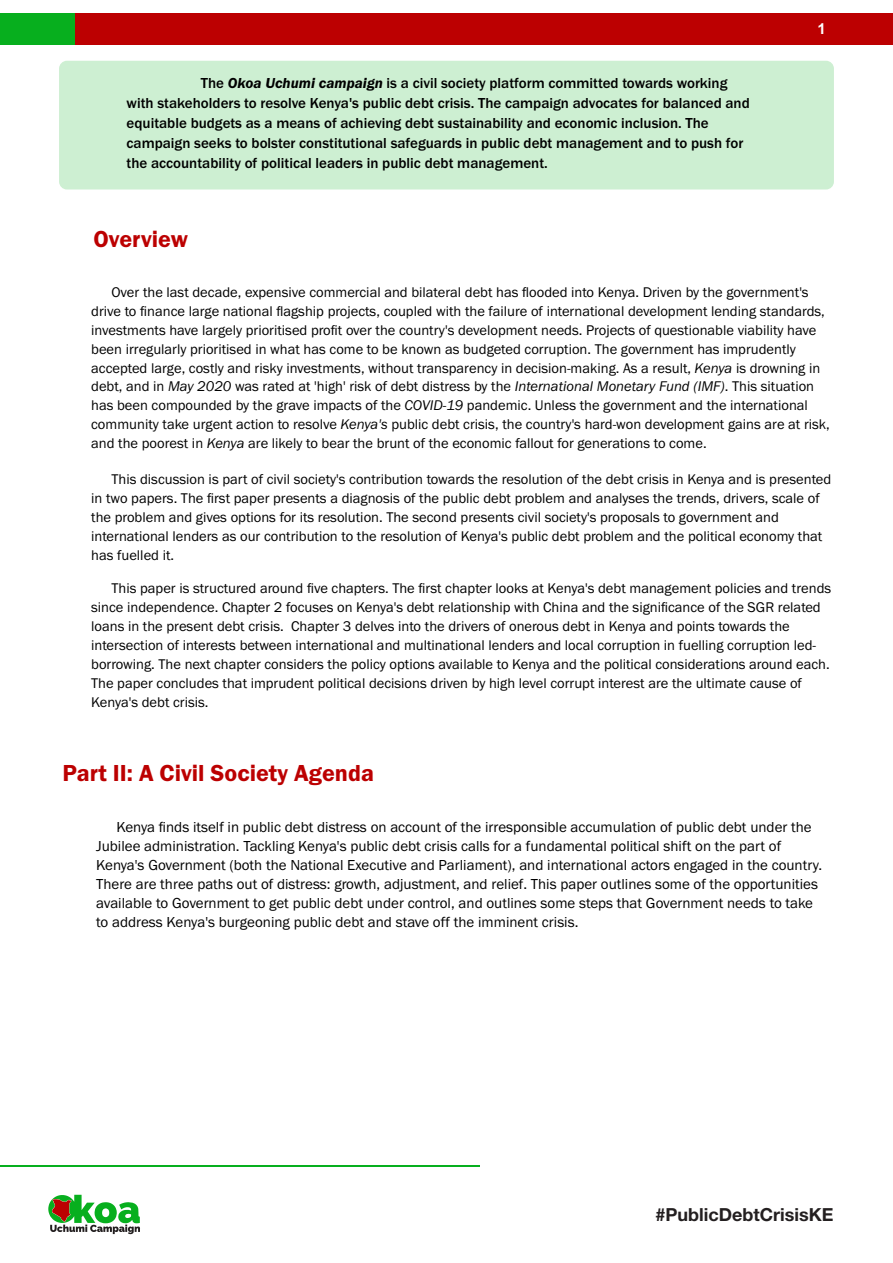
<style>
.page{position:relative;width:893px;height:1263px;background:#fff}
.page>*{position:absolute;margin:0;border:0;box-sizing:border-box;transform-origin:0 0}
.t1{font:600 24px "Franklin Gothic";color:#bc0001}
.t2{font:700 18px "Helvetica Neue";color:#231f20}
.t3{font:15px/18.9px "Franklin Gothic";color:#000}
.t4{font:500 15px/20.1px "Franklin Gothic";color:#000}
.t5{font:700 15px "Arial";color:#fff}
.t6{font:14.55px/18.9px "Franklin Gothic";color:#000}
.s1{font-weight:600;font-style:italic}
.s2{font-style:italic}
</style>
<div class="page">
<div style="left:0;top:13px;width:75px;height:31px;background:#07af1e"></div>
<div style="left:75px;top:13px;width:818px;height:31px;background:#bc0001"></div>
<hr style="left:0;top:1164px;width:480px;height:2px;background:#07af1e">
<div style="left:59px;top:61px;width:775px;height:128px;background:#cdefd2;border-radius:8px"></div>
<svg style="left:48px;top:1195px;width:92px;height:39px"></svg>
<p class="t4" style="left:127px;top:74px;width:625px;text-indent:74px">The <span class="s1">Okoa Uchumi campaign</span> is a civil society platform committed towards working with stakeholders to resolve Kenya's public debt crisis. The campaign advocates for balanced and equitable budgets as a means of achieving debt sustainability and economic inclusion. The campaign seeks to bolster constitutional safeguards in public debt management and to push for the accountability of political leaders in public debt management.</p>
<p class="t5" style="left:818px;top:23px;width:10px">1</p>
<h1 class="t1" style="left:93px;top:230px;width:96px">Overview</h1>
<p class="t6" style="left:91px;top:283px;width:740px;text-indent:20px">Over the last decade, expensive commercial and bilateral debt has flooded into Kenya. Driven by the government's drive to finance large national flagship projects, coupled with the failure of international development lending standards, investments have largely prioritised profit over the country's development needs. Projects of questionable viability have been irregularly prioritised in what has come to be known as budgeted corruption. The government has imprudently accepted large, costly and risky investments, without transparency in decision-making. As a result, <span class="s2">Kenya</span> is drowning in debt, and in <span class="s2">May 2020</span> was rated at 'high' risk of debt distress by the <span class="s2">International Monetary Fund (IMF)</span>. This situation has been compounded by the grave impacts of the <span class="s2">COVID-19</span> pandemic. Unless the government and the international community take urgent action to resolve <span class="s2">Kenya's</span> public debt crisis, the country's hard-won development gains are at risk, and the poorest in <span class="s2">Kenya</span> are likely to bear the brunt of the economic fallout for generations to come.</p>
<p class="t6" style="left:91px;top:471px;width:742px;text-indent:20px">This discussion is part of civil society's contribution towards the resolution of the debt crisis in Kenya and is presented in two papers. The first paper presents a diagnosis of the public debt problem and analyses the trends, drivers, scale of the problem and gives options for its resolution. The second presents civil society's proposals to government and international lenders as our contribution to the resolution of Kenya's public debt problem and the political economy that has fuelled it.</p>
<p class="t6" style="left:91px;top:580px;width:742px;text-indent:20px">This paper is structured around five chapters. The first chapter looks at Kenya's debt management policies and trends since independence. Chapter 2 focuses on Kenya's debt relationship with China and the significance of the SGR related loans in the present debt crisis. Chapter 3 delves into the drivers of onerous debt in Kenya and points towards the intersection of interests between international and multinational lenders and local corruption in fuelling corruption led&shy;borrowing. The next chapter considers the policy options available to Kenya and the political considerations around each.<br>The paper concludes that imprudent political decisions driven by high level corrupt interest are the ultimate cause of Kenya's debt crisis.</p>
<h1 class="t1" style="left:62px;top:764px;width:313px">Part II: A Civil Society Agenda</h1>
<p class="t3" style="left:96px;top:819px;width:727px;text-indent:20px">Kenya finds itself in public debt distress on account of the irresponsible accumulation of public debt under the Jubilee administration. Tackling Kenya's public debt crisis calls for a fundamental political shift on the part of Kenya's Government (both the National Executive and Parliament), and international actors engaged in the country.<br>There are three paths out of distress: growth, adjustment, and relief. This paper outlines some of the opportunities available to Government to get public debt under control, and outlines some steps that Government needs to take to address Kenya's burgeoning public debt and stave off the imminent crisis.</p>
<p class="t2" style="left:656px;top:1203px;width:179px">#PublicDebtCrisisKE</p>
</div>
